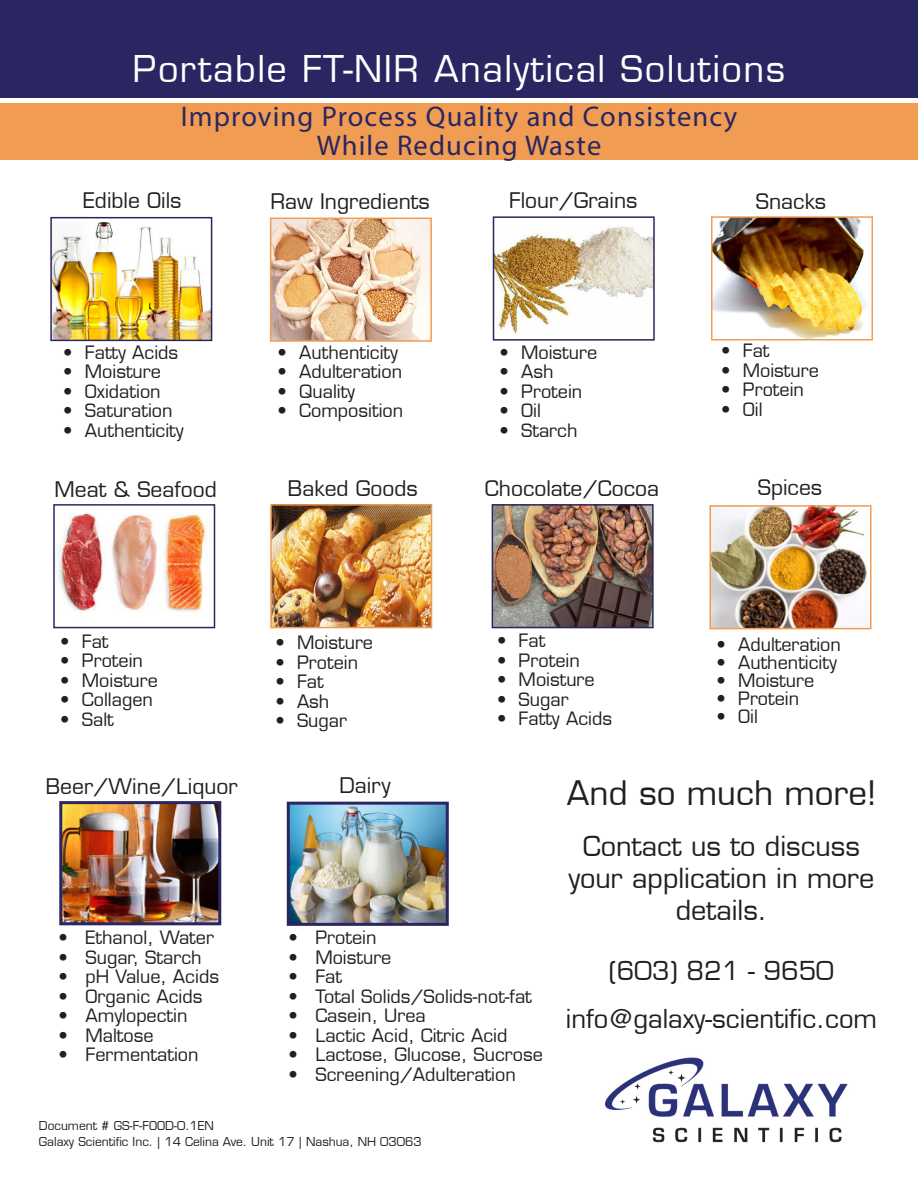
<style>
.page{position:relative;width:918px;height:1188px;background:#fff}
.page>*{position:absolute;margin:0;border:0;box-sizing:border-box;transform-origin:0 0}
.t1{font:500 36px "Eurostile";letter-spacing:.04em;color:#fff}
.t2{font:500 33px "Eurostile";color:#231f20}
.t3{font:28.5px "Myriad Pro";letter-spacing:.04em;color:#292662}
.t4{font:500 27px/32.4px "Eurostile";color:#231f20;text-align:center}
.t5{font:500 25.5px "Eurostile";color:#231f20}
.t6{font:500 21px "Eurostile";color:#231f20}
.t7{font:500 18px "Eurostile";color:#231f20}
.t8{font:500 12px "Eurostile";color:#231f20}
</style>
<div class="page">
<img style="left:63px;top:805px;width:154px;height:116px">
<div style="left:59px;top:801px;width:162px;height:124px;border:3px solid #292662"></div>
<img style="left:291px;top:806px;width:154px;height:116px">
<div style="left:287px;top:802px;width:162px;height:124px;border:3px solid #292662"></div>
<img style="left:605px;top:1057px;width:243px;height:86px">
<img style="left:53px;top:222px;width:156px;height:116px">
<div style="left:50px;top:217px;width:162px;height:124px;border:2px solid #292662"></div>
<img style="left:496px;top:227px;width:156px;height:107px">
<div style="left:493px;top:216px;width:162px;height:125px;border:2px solid #292662"></div>
<img style="left:273px;top:221px;width:156px;height:118px">
<div style="left:270px;top:218px;width:162px;height:124px;border:2px solid #f19c53"></div>
<img style="left:714px;top:219px;width:154px;height:118px">
<div style="left:711px;top:216px;width:162px;height:124px;border:2px solid #f19c53"></div>
<img style="left:273px;top:507px;width:156px;height:118px">
<div style="left:270px;top:504px;width:162px;height:124px;border:2px solid #f19c53"></div>
<img style="left:56px;top:510px;width:154px;height:102px">
<div style="left:53px;top:504px;width:162px;height:124px;border:2px solid #292662"></div>
<img style="left:713px;top:508px;width:154px;height:118px">
<div style="left:710px;top:505px;width:162px;height:124px;border:2px solid #f19c53"></div>
<img style="left:495px;top:507px;width:156px;height:118px">
<div style="left:492px;top:504px;width:162px;height:124px;border:2px solid #292662"></div>
<div style="left:0;top:0;width:918px;height:97px;background:#292662"></div>
<div style="left:0;top:104px;width:918px;height:56px;background:#f19c53"></div>
<p class="t1" style="left:133px;top:47px;width:654px">Portable FT-NIR Analytical Solutions</p>
<p class="t3" style="left:181px;top:99px;width:558px">Improving Process Quality and Consistency</p>
<p class="t3" style="left:317px;top:128px;width:286px">While Reducing Waste</p>
<p class="t6" style="left:83px;top:187px;width:100px">Edible Oils</p>
<p class="t6" style="left:270px;top:188px;width:161px">Raw Ingredients</p>
<p class="t6" style="left:509px;top:188px;width:130px">Flour/Grains</p>
<p class="t6" style="left:756px;top:188px;width:72px">Snacks</p>
<p class="t7" style="left:63px;top:341px;width:117px">• Fatty Acids</p>
<p class="t7" style="left:63px;top:361px;width:99px">• Moisture</p>
<p class="t7" style="left:63px;top:380px;width:99px">• Oxidation</p>
<p class="t7" style="left:63px;top:400px;width:111px">• Saturation</p>
<p class="t7" style="left:63px;top:419px;width:122px">• Authenticity</p>
<p class="t7" style="left:278px;top:341px;width:122px">• Authenticity</p>
<p class="t7" style="left:278px;top:361px;width:126px">• Adulteration</p>
<p class="t7" style="left:278px;top:380px;width:79px">• Quality</p>
<p class="t7" style="left:278px;top:400px;width:127px">• Composition</p>
<p class="t7" style="left:500px;top:341px;width:99px">• Moisture</p>
<p class="t7" style="left:500px;top:361px;width:56px">• Ash</p>
<p class="t7" style="left:500px;top:380px;width:84px">• Protein</p>
<p class="t7" style="left:500px;top:400px;width:43px">• Oil</p>
<p class="t7" style="left:500px;top:419px;width:79px">• Starch</p>
<p class="t7" style="left:721px;top:340px;width:50px">• Fat</p>
<p class="t7" style="left:721px;top:359px;width:99px">• Moisture</p>
<p class="t7" style="left:721px;top:379px;width:84px">• Protein</p>
<p class="t7" style="left:721px;top:398px;width:43px">• Oil</p>
<p class="t6" style="left:55px;top:477px;width:164px">Meat &amp; Seafood</p>
<p class="t6" style="left:288px;top:476px;width:131px">Baked Goods</p>
<p class="t6" style="left:485px;top:475px;width:176px">Chocolate/Cocoa</p>
<p class="t6" style="left:758px;top:475px;width:66px">Spices</p>
<p class="t7" style="left:60px;top:630px;width:50px">• Fat</p>
<p class="t7" style="left:60px;top:650px;width:84px">• Protein</p>
<p class="t7" style="left:60px;top:669px;width:99px">• Moisture</p>
<p class="t7" style="left:60px;top:689px;width:94px">• Collagen</p>
<p class="t7" style="left:60px;top:708px;width:55px">• Salt</p>
<p class="t6" style="left:46px;top:774px;width:193px">Beer/Wine/Liquor</p>
<p class="t7" style="left:58px;top:927px;width:157px">• Ethanol, Water</p>
<p class="t7" style="left:58px;top:946px;width:145px">• Sugar, Starch</p>
<p class="t7" style="left:58px;top:966px;width:162px">• pH Value, Acids</p>
<p class="t7" style="left:58px;top:985px;width:145px">• Organic Acids</p>
<p class="t7" style="left:58px;top:1005px;width:131px">• Amylopectin</p>
<p class="t7" style="left:58px;top:1024px;width:97px">• Maltose</p>
<p class="t7" style="left:58px;top:1044px;width:142px">• Fermentation</p>
<p class="t7" style="left:275px;top:632px;width:99px">• Moisture</p>
<p class="t7" style="left:275px;top:651px;width:84px">• Protein</p>
<p class="t7" style="left:275px;top:671px;width:50px">• Fat</p>
<p class="t7" style="left:275px;top:690px;width:56px">• Ash</p>
<p class="t7" style="left:275px;top:710px;width:73px">• Sugar</p>
<p class="t6" style="left:340px;top:773px;width:52px">Dairy</p>
<p class="t7" style="left:497px;top:630px;width:50px">• Fat</p>
<p class="t7" style="left:497px;top:649px;width:84px">• Protein</p>
<p class="t7" style="left:497px;top:669px;width:99px">• Moisture</p>
<p class="t7" style="left:497px;top:688px;width:73px">• Sugar</p>
<p class="t7" style="left:497px;top:708px;width:117px">• Fatty Acids</p>
<p class="t7" style="left:717px;top:634px;width:126px">• Adulteration</p>
<p class="t7" style="left:717px;top:652px;width:122px">• Authenticity</p>
<p class="t7" style="left:717px;top:670px;width:99px">• Moisture</p>
<p class="t7" style="left:717px;top:688px;width:84px">• Protein</p>
<p class="t7" style="left:717px;top:706px;width:43px">• Oil</p>
<p class="t2" style="left:567px;top:773px;width:310px">And so much more!</p>
<p class="t4" style="left:568px;top:830px;width:308px">Contact us to discuss your application in more details.</p>
<p class="t7" style="left:288px;top:927px;width:90px">• Protein</p>
<p class="t7" style="left:288px;top:946px;width:105px">• Moisture</p>
<p class="t7" style="left:288px;top:966px;width:55px">• Fat</p>
<p class="t7" style="left:288px;top:985px;width:245px">• Total Solids/Solids-not-fat</p>
<p class="t7" style="left:288px;top:1005px;width:139px">• Casein, Urea</p>
<p class="t7" style="left:288px;top:1024px;width:221px">• Lactic Acid, Citric Acid</p>
<p class="t7" style="left:288px;top:1044px;width:256px">• Lactose, Glucose, Sucrose</p>
<p class="t7" style="left:288px;top:1063px;width:229px">• Screening/Adulteration</p>
<p class="t5" style="left:609px;top:956px;width:226px">(603) 821 - 9650</p>
<p class="t5" style="left:566px;top:1004px;width:313px">info@galaxy-scientific.com</p>
<p class="t8" style="left:39px;top:1118px;width:176px">Document # GS-F-FOOD-0.1EN</p>
<p class="t8" style="left:39px;top:1134px;width:384px">Galaxy Scientific Inc. | 14 Celina Ave. Unit 17 | Nashua, NH 03063</p>
</div>
